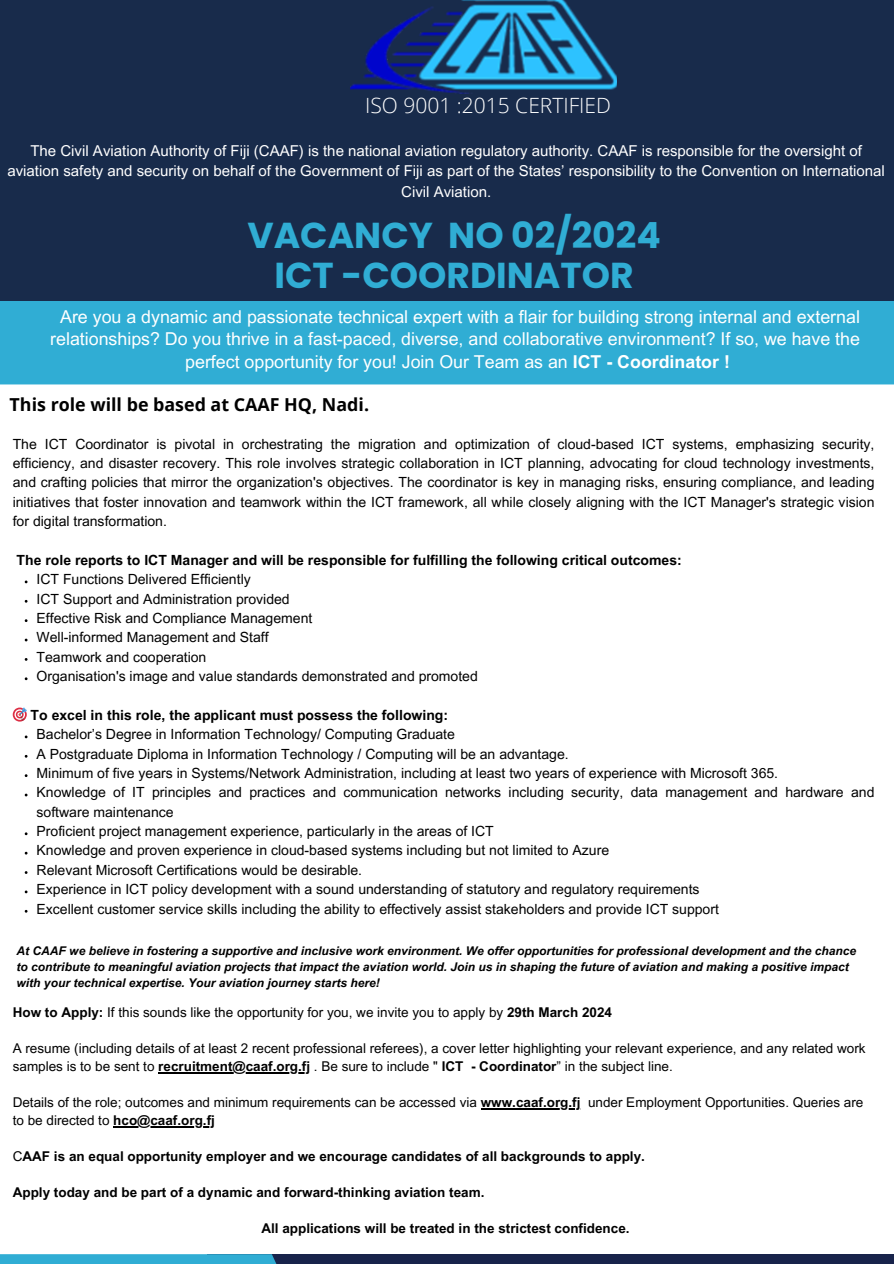
<style>
.page{position:relative;width:894px;height:1264px;background:#fff}
.page>*{position:absolute;margin:0;border:0;box-sizing:border-box;transform-origin:0 0}
.t1{font:700 36px/39.3px "Poppins";color:#30add4;text-align:center}
.t2{font:300 21px "Open Sans";color:#fff}
.t3{font:17.85px/22.5px "Arial MT Pro";color:#fff;text-align:center}
.t4{font:700 17.85px "Open Sans";color:#000}
.t5{font:15px/20.2px "Arial MT Pro";color:#fff;text-align:center}
.t6{font:13.95px/19.4px "Arial MT Pro";color:#000;text-align:justify}
.t7{font:700 13.95px "Arial MT Pro";color:#000}
.t8{font:13.5px/18px "Arial MT Pro";color:#000}
.t9{font:700 13.5px "Arial MT Pro";color:#000}
.t10{font:italic 700 12px/16px "Arial MT Pro";color:#000}
.s1{font-weight:700}
.s2{font-weight:400}
</style>
<div class="page">
<div style="left:208px;top:1254px;width:685px;height:9px;background:#18234b"></div>
<svg style="left:0;top:1254px;width:276px;height:9px;fill:#30add4"></svg>
<div style="left:0;top:300px;width:893px;height:84px;background:#30add4"></div>
<div style="left:0;top:0;width:893px;height:300px;background:#182b4b"></div>
<img style="left:350px;top:0;width:266px;height:94px">
<hr style="left:158px;top:1072px;width:152px;height:1px;background:#000">
<hr style="left:480px;top:1108px;width:100px;height:1px;background:#000">
<hr style="left:113px;top:1126px;width:102px;height:1px;background:#000">
<h1 class="t2" style="left:365px;top:91px;width:247px">ISO 9001 :2015 CERTIFIED</h1>
<h4 class="t5" style="left:7px;top:142px;width:878px">The Civil Aviation Authority of Fiji (CAAF) is the national aviation regulatory authority. CAAF is responsible for the oversight of aviation safety and security on behalf of the Government of Fiji as part of the States’ responsibility to the Convention on International<br>Civil Aviation.</h4>
<h2 class="t1" style="left:247px;top:216px;width:415px">VACANCY NO 02/2024<br>ICT -COORDINATOR</h2>
<p class="t3" style="left:50px;top:307px;width:810px">Are you a dynamic and passionate technical expert with a flair for building strong internal and external relationships? Do you thrive in a fast-paced, diverse, and collaborative environment? If so, we have the perfect opportunity for you! Join Our Team as an <span class="s1">ICT - Coordinator !</span></p>
<h3 class="t4" style="left:10px;top:392px;width:361px">This role will be based at CAAF HQ, Nadi.</h3>
<h6 class="t6" style="left:13px;top:436px;width:863px">The ICT Coordinator is pivotal in orchestrating the migration and optimization of cloud-based ICT systems, emphasizing security, efficiency, and disaster recovery. This role involves strategic collaboration in ICT planning, advocating for cloud technology investments, and crafting policies that mirror the organization's objectives. The coordinator is key in managing risks, ensuring compliance, and leading initiatives that foster innovation and teamwork within the ICT framework, all while closely aligning with the ICT Manager's strategic vision for digital transformation.</h6>
<h5 class="t7" style="left:17px;top:554px;width:666px">The role reports to ICT Manager and will be responsible for fulfilling the following critical outcomes:</h5>
<p class="t6" style="left:37px;top:571px;width:216px">ICT Functions Delivered Efficiently</p>
<p class="t6" style="left:37px;top:590px;width:254px">ICT Support and Administration provided</p>
<p class="t6" style="left:37px;top:610px;width:277px">Effective Risk and Compliance Management</p>
<p class="t6" style="left:37px;top:629px;width:233px">Well-informed Management and Staff</p>
<p class="t6" style="left:37px;top:649px;width:171px">Teamwork and cooperation</p>
<p class="t6" style="left:37px;top:668px;width:442px">Organisation's image and value standards demonstrated and promoted</p>
<h6 class="t7" style="left:31px;top:709px;width:419px">To excel in this role, the applicant must possess the following:</h6>
<p class="t6" style="left:37px;top:726px;width:420px">Bachelor’s Degree in Information Technology/ Computing Graduate</p>
<p class="t6" style="left:37px;top:745px;width:533px">A Postgraduate Diploma in Information Technology / Computing will be an advantage.</p>
<p class="t6" style="left:37px;top:765px;width:742px">Minimum of five years in Systems/Network Administration, including at least two years of experience with Microsoft 365.</p>
<p class="t6" style="left:37px;top:784px;width:839px">Knowledge of IT principles and practices and communication networks including security, data management and hardware and software maintenance</p>
<p class="t6" style="left:37px;top:823px;width:458px">Proficient project management experience, particularly in the areas of ICT</p>
<p class="t6" style="left:37px;top:842px;width:574px">Knowledge and proven experience in cloud-based systems including but not limited to Azure</p>
<p class="t6" style="left:37px;top:862px;width:327px">Relevant Microsoft Certifications would be desirable.</p>
<p class="t6" style="left:37px;top:881px;width:664px">Experience in ICT policy development with a sound understanding of statutory and regulatory requirements</p>
<p class="t6" style="left:37px;top:900px;width:683px">Excellent customer service skills including the ability to effectively assist stakeholders and provide ICT support</p>
<p class="t10" style="left:17px;top:944px;width:840px">At CAAF we believe in fostering a supportive and inclusive work environment. We offer opportunities for professional development and the chance to contribute to meaningful aviation projects that impact the aviation world. Join us in shaping the future of aviation and making a positive impact with your technical expertise. Your aviation journey starts here!</p>
<p class="t8" style="left:13px;top:1005px;width:600px"><span class="s1">How to Apply:</span> If this sounds like the opportunity for you, we invite you to apply by <span class="s1">29th March 2024</span></p>
<p class="t8" style="left:13px;top:1041px;width:854px">A resume (including details of at least 2 recent professional referees), a cover letter highlighting your relevant experience, and any related work samples is to be sent to <span class="s1">recruitment@caaf.org.fj</span> . Be sure to include " <span class="s1">ICT - Coordinator</span>” in the subject line.</p>
<p class="t8" style="left:13px;top:1095px;width:851px">Details of the role; outcomes and minimum requirements can be accessed via <span class="s1">www.caaf.org.fj</span> under Employment Opportunities. Queries are</p>
<p class="t9" style="left:13px;top:1115px;width:204px"><span class="s2">to be directed to</span> hco@caaf.org.fj</p>
<p class="t9" style="left:13px;top:1151px;width:633px"><span class="s2">C</span>AAF is an equal opportunity employer and we encourage candidates of all backgrounds to apply.</p>
<p class="t9" style="left:13px;top:1187px;width:473px">Apply today and be part of a dynamic and forward-thinking aviation team.</p>
<p class="t9" style="left:261px;top:1223px;width:369px">All applications will be treated in the strictest confidence.</p>
</div>
